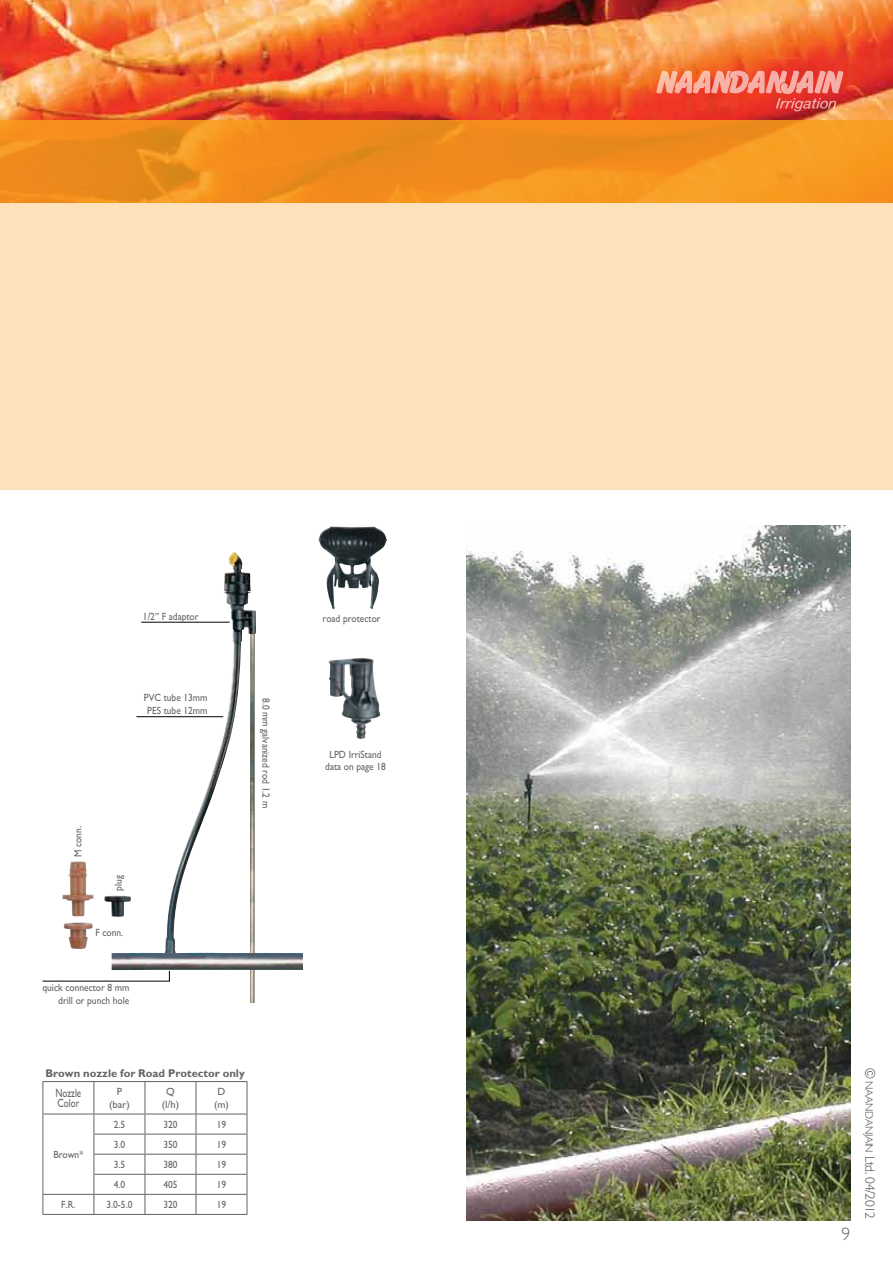
<style>
.page{position:relative;width:893px;height:1263px;background:#fff}
.page>*{position:absolute;margin:0;border:0;box-sizing:border-box;transform-origin:0 0}
.t1{font:300 18px "M Gill Sans";color:#636466}
.t2{font:300 13.5px "M Gill Sans";letter-spacing:-.03em;color:#4d4d4f}
.t3{font:12px/10.5px "M Gill Sans";color:#636466;scale:.75 1}
.t4{font:700 11.25px "M Gill Sans";color:#636466}
.t5{font:10.5px/12.6px "M Gill Sans";color:#636466;text-align:center;scale:.9 1}
.t6{font:10.5px/12.6px "M Gill Sans";color:#636466;text-align:center}
.s1{font-size:10.8px}
</style>
<div class="page">
<img style="left:0;top:0;width:893px;height:121px">
<div style="left:0;top:203px;width:893px;height:287px;background:#fde1bb"></div>
<svg style="left:0;top:121px;width:893px;height:82px;background:#f1901e"></svg>
<img style="left:656px;top:70px;width:188px;height:41px">
<hr style="left:43px;top:1081px;width:51px;height:1px;background:#636466">
<hr style="left:43px;top:1082px;width:1px;height:32px;background:#636466">
<hr style="left:94px;top:1081px;width:51px;height:1px;background:#636466">
<hr style="left:94px;top:1082px;width:1px;height:32px;background:#636466">
<hr style="left:145px;top:1081px;width:51px;height:1px;background:#636466">
<hr style="left:145px;top:1082px;width:1px;height:32px;background:#636466">
<hr style="left:196px;top:1081px;width:51px;height:1px;background:#636466">
<hr style="left:196px;top:1082px;width:1px;height:32px;background:#636466">
<hr style="left:247px;top:1082px;width:1px;height:32px;background:#636466">
<hr style="left:43px;top:1114px;width:51px;height:1px;background:#636466">
<hr style="left:94px;top:1114px;width:51px;height:1px;background:#636466">
<hr style="left:145px;top:1114px;width:51px;height:1px;background:#636466">
<hr style="left:196px;top:1114px;width:51px;height:1px;background:#636466">
<hr style="left:94px;top:1134px;width:51px;height:1px;background:#636466">
<hr style="left:145px;top:1134px;width:51px;height:1px;background:#636466">
<hr style="left:196px;top:1134px;width:51px;height:1px;background:#636466">
<hr style="left:94px;top:1154px;width:51px;height:1px;background:#636466">
<hr style="left:145px;top:1154px;width:51px;height:1px;background:#636466">
<hr style="left:196px;top:1154px;width:51px;height:1px;background:#636466">
<hr style="left:94px;top:1174px;width:51px;height:1px;background:#636466">
<hr style="left:145px;top:1174px;width:51px;height:1px;background:#636466">
<hr style="left:196px;top:1174px;width:51px;height:1px;background:#636466">
<hr style="left:43px;top:1194px;width:51px;height:1px;background:#636466">
<svg style="left:43px;top:1114px;width:1px;height:100px"></svg>
<hr style="left:94px;top:1194px;width:51px;height:1px;background:#636466">
<svg style="left:94px;top:1114px;width:1px;height:100px"></svg>
<hr style="left:145px;top:1194px;width:51px;height:1px;background:#636466">
<svg style="left:145px;top:1114px;width:1px;height:100px"></svg>
<hr style="left:196px;top:1194px;width:51px;height:1px;background:#636466">
<svg style="left:196px;top:1114px;width:1px;height:100px"></svg>
<svg style="left:247px;top:1114px;width:1px;height:100px"></svg>
<hr style="left:43px;top:1214px;width:51px;height:1px;background:#636466">
<hr style="left:94px;top:1214px;width:51px;height:1px;background:#636466">
<hr style="left:145px;top:1214px;width:51px;height:1px;background:#636466">
<hr style="left:196px;top:1214px;width:51px;height:1px;background:#636466">
<img style="left:250px;top:970px;width:5px;height:33px">
<img style="left:165px;top:552px;width:91px;height:401px">
<img style="left:112px;top:953px;width:191px;height:17px">
<img style="left:64px;top:922px;width:29px;height:27px">
<img style="left:62px;top:861px;width:32px;height:55px">
<img style="left:104px;top:896px;width:27px;height:21px">
<img style="left:318px;top:526px;width:69px;height:83px">
<hr style="left:136px;top:716px;width:87px;height:1px;background:#000">
<hr style="left:141px;top:622px;width:89px;height:1px;background:#000">
<svg style="left:42px;top:970px;width:128px;height:11px"></svg>
<img style="left:329px;top:658px;width:32px;height:65px">
<img style="left:466px;top:525px;width:384px;height:695px">
<p class="t5" style="left:143px;top:610px;width:63px">1/2’’ F adaptor</p>
<p class="t5" style="left:323px;top:612px;width:66px">road protector</p>
<p class="t5" style="left:72px;top:857px;width:36px;rotate:-90deg">M conn.</p>
<p class="t5" style="left:112px;top:891px;width:19px;rotate:-90deg">plug</p>
<p class="t5" style="left:95px;top:926px;width:32px">F conn.</p>
<p class="t5" style="left:144px;top:692px;width:72px">PVC tube 13mm<br>PES tube 12mm</p>
<p class="t5" style="left:272px;top:698px;width:124px;rotate:90deg">8.0 mm galvanized rod 1.2 m</p>
<p class="t5" style="left:43px;top:981px;width:98px;text-align:right">quick connector 8 mm drill or punch hole</p>
<p class="t4" style="left:45px;top:1067px;width:201px">Brown nozzle for Road Protector only</p>
<p class="t3" style="left:56px;top:1087px;width:36px">Nozzle<br>Color</p>
<p class="t6" style="left:109px;top:1086px;width:22px">P (bar)</p>
<p class="t6" style="left:162px;top:1086px;width:19px">Q (l/h)</p>
<p class="t6" style="left:214px;top:1086px;width:16px">D (m)</p>
<p class="t5" style="left:54px;top:1148px;width:35px">Brown*</p>
<p class="t5" style="left:114px;top:1118px;width:14px">2.5</p>
<p class="t5" style="left:163px;top:1118px;width:17px">320</p>
<p class="t5" style="left:217px;top:1118px;width:12px">19</p>
<p class="t5" style="left:114px;top:1138px;width:14px">3.0</p>
<p class="t5" style="left:163px;top:1138px;width:17px">350</p>
<p class="t5" style="left:217px;top:1138px;width:12px">19</p>
<p class="t5" style="left:114px;top:1158px;width:14px">3.5</p>
<p class="t5" style="left:163px;top:1158px;width:17px">380</p>
<p class="t5" style="left:217px;top:1158px;width:12px">19</p>
<p class="t5" style="left:114px;top:1178px;width:14px">4.0</p>
<p class="t5" style="left:163px;top:1178px;width:17px">405</p>
<p class="t5" style="left:217px;top:1178px;width:12px">19</p>
<p class="t5" style="left:61px;top:1198px;width:17px">F.R.</p>
<p class="t5" style="left:106px;top:1199px;width:30px">3.0-5.0</p>
<p class="t5" style="left:163px;top:1199px;width:17px">320</p>
<p class="t5" style="left:217px;top:1199px;width:12px">19</p>
<p class="t5" style="left:325px;top:748px;width:69px">LPD IrriStand data on page 18</p>
<h1 class="t1" style="left:841px;top:1224px;width:10px">9</h1>
<p class="t2" style="left:877px;top:1068px;width:153px;rotate:90deg">© <span class="s1">NAANDANJAIN</span> Ltd. 04/2012</p>
</div>
